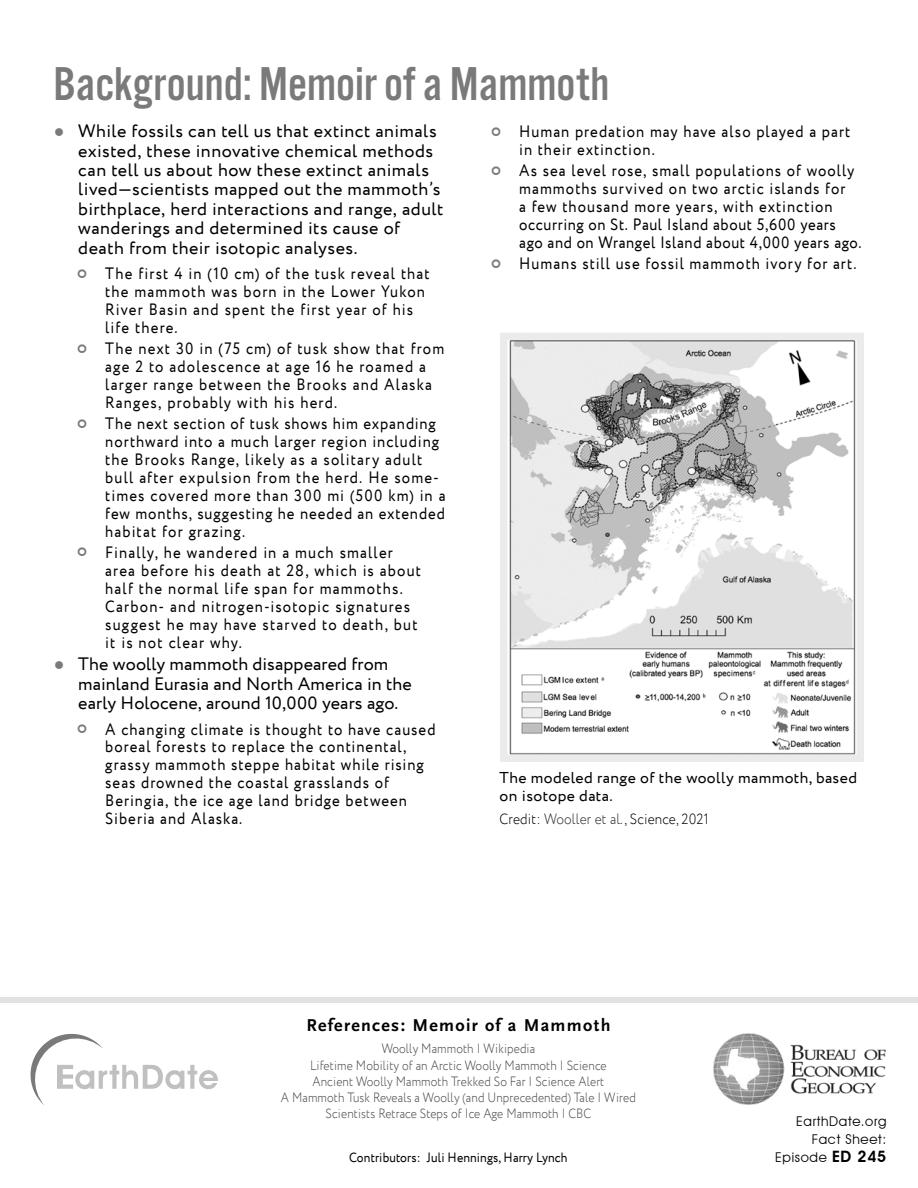
<style>
.page{position:relative;width:918px;height:1188px;background:#fff}
.page>*{position:absolute;margin:0;border:0;box-sizing:border-box;transform-origin:0 0}
.t1{font:49.35px "Alternate Got No 3 D";color:#7a7a7a}
.t2{font:18px/19.4px "Circe";letter-spacing:.02em;color:#000}
.t3{font:700 18px "Scala Sans Pro";letter-spacing:.075em;color:#000}
.t4{font:16.5px/18px "Circe";letter-spacing:.07em;color:#000;scale:.9 1}
.t5{font:15.75px/18px "Circe";letter-spacing:.025em;color:#000}
.t6{font:300 15px "Circe";letter-spacing:.01em;color:#000;scale:.9 1}
.t7{font:300 13.5px/16.2px "Circe";letter-spacing:.01em;color:#4b4b4b;text-align:center;scale:.87 1}
.t8{font:13.5px "Circe";letter-spacing:.01em;color:#000;scale:.9 1}
.t9{font:13.5px/18px "Avant Garde IT Cby BT";letter-spacing:.05em;color:#000;text-align:right}
.s1{color:#7a7a7a}
.s2{color:#363636}
.s3{font-weight:600;font-size:15.75px}
</style>
<div class="page">
<img style="left:713px;top:1034px;width:173px;height:71px">
<svg style="left:30px;top:1033px;width:188px;height:72px"></svg>
<div style="left:0;top:998px;width:918px;height:5px;background:#e2e2e2"></div>
<svg style="left:500px;top:333px;width:364px;height:429px"></svg>
<h1 class="t1" style="left:53px;top:58px;width:557px">Background: Memoir of a Mammoth</h1>
<p class="t2" style="left:78px;top:122px;width:367px;text-indent:-24px"><span class="s1">●</span> While fossils can tell us that extinct animals existed, these innovative chemical methods can tell us about how these extinct animals lived—scientists mapped out the mammoth’s birthplace, herd interactions and range, adult wanderings and determined its cause of death from their isotopic analyses.</p>
<p class="t4" style="left:105px;top:265px;width:362px">The first 4 in (10 cm) of the tusk reveal that the mammoth was born in the Lower Yukon River Basin and spent the first year of his life there.</p>
<p class="t4" style="left:105px;top:340px;width:378px">The next 30 in (75 cm) of tusk show that from age 2 to adolescence at age 16 he roamed a larger range between the Brooks and Alaska Ranges, probably with his herd.</p>
<p class="t4" style="left:105px;top:415px;width:380px">The next section of tusk shows him expanding northward into a much larger region including the Brooks Range, likely as a solitary adult bull after expulsion from the herd. He some&shy;times covered more than 300 mi (500 km) in a few months, suggesting he needed an extended habitat for grazing.</p>
<p class="t4" style="left:105px;top:544px;width:353px">Finally, he wandered in a much smaller area before his death at 28, which is about half the normal life span for mammoths.<br>Carbon- and nitrogen-isotopic signatures suggest he may have starved to death, but it is not clear why.</p>
<p class="t2" style="left:78px;top:655px;width:335px;text-indent:-24px"><span class="s1">●</span> The woolly mammoth disappeared from mainland Eurasia and North America in the early Holocene, around 10,000 years ago.</p>
<p class="t4" style="left:105px;top:721px;width:369px">A changing climate is thought to have caused boreal forests to replace the continental, grassy mammoth steppe habitat while rising seas drowned the coastal grasslands of Beringia, the ice age land bridge between Siberia and Alaska.</p>
<p class="t4" style="left:519px;top:123px;width:369px">Human predation may have also played a part in their extinction.</p>
<p class="t4" style="left:519px;top:162px;width:382px">As sea level rose, small populations of woolly mammoths survived on two arctic islands for<br>a few thousand more years, with extinction occurring on St. Paul Island about 5,600 years ago and on Wrangel Island about 4,000 years ago.</p>
<p class="t4" style="left:519px;top:255px;width:376px">Humans still use fossil mammoth ivory for art.</p>
<p class="t5" style="left:500px;top:769px;width:359px">The modeled range of the woolly mammoth, based on isotope data.</p>
<p class="t6" style="left:500px;top:809px;width:234px">Credit: <span class="s2">Wooller et al</span>. , Science, 2021</p>
<p class="t3" style="left:306px;top:1014px;width:306px">References: Memoir of a Mammoth</p>
<p class="t7" style="left:281px;top:1041px;width:409px">Woolly Mammoth | Wikipedia<br>Lifetime Mobility of an Arctic Woolly Mammoth | Science<br>Ancient Woolly Mammoth Trekked So Far | Science Alert<br>A Mammoth Tusk Reveals a Woolly (and Unprecedented) Tale | Wired Scientists Retrace Steps of Ice Age Mammoth | CBC</p>
<p class="t8" style="left:349px;top:1148px;width:244px">Contributors: Juli Hennings, Harry Lynch</p>
<p class="t9" style="left:775px;top:1113px;width:113px">EarthDate.org<br>Fact Sheet:<br>Episode <span class="s3">ED 245</span></p>
</div>
